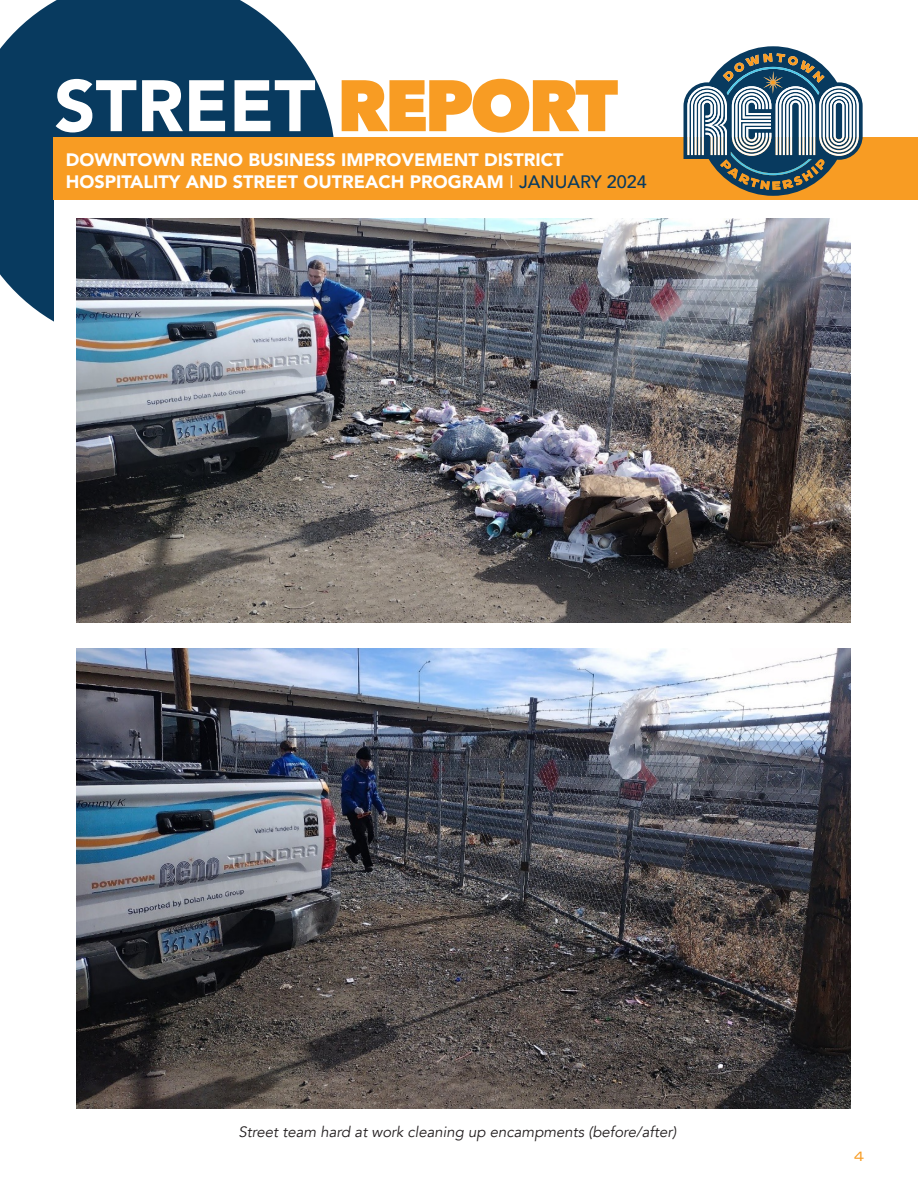
<style>
.page{position:relative;width:918px;height:1188px;background:#fff}
.page>*{position:absolute;margin:0;border:0;box-sizing:border-box;transform-origin:0 0}
.t1{font:900 72px "Avenir";color:#fff}
.t2{font:900 18px "Avenir";color:#fff}
.t3{font:italic 15px "Avenir";color:#231f20}
.t4{font:expanded 13.5px "Univers";color:#f89c23}
.s1{font-family:"Avenir Next";font-weight:800;color:#f89c23}
.s2{font-weight:400}
.s3{font-weight:500;color:#083a5f}
</style>
<div class="page">
<svg style="left:0;top:0;width:334px;height:322px;background:#255171"></svg>
<div style="left:54px;top:138px;width:343px;height:213px;background:#fff"></div>
<div style="left:54px;top:137px;width:864px;height:63px;background:#f89c23"></div>
<svg style="left:684px;top:46px;width:179px;height:150px"></svg>
<img style="left:77px;top:648px;width:773px;height:460px">
<img style="left:77px;top:218px;width:773px;height:404px">
<p class="t1" style="left:54px;top:44px;width:566px">STREET <span class="s1">REPORT</span></p>
<p class="t2" style="left:66px;top:144px;width:499px">DOWNTOWN RENO BUSINESS IMPROVEMENT DISTRICT</p>
<p class="t2" style="left:66px;top:166px;width:583px">HOSPITALITY AND STREET OUTREACH PROGRAM <span class="s2">I</span> <span class="s3">JANUARY 2024</span></p>
<p class="t3" style="left:238px;top:1123px;width:439px">Street team hard at work cleaning up encampments (before/after)</p>
<p class="t4" style="left:854px;top:1149px;width:11px">4</p>
</div>
